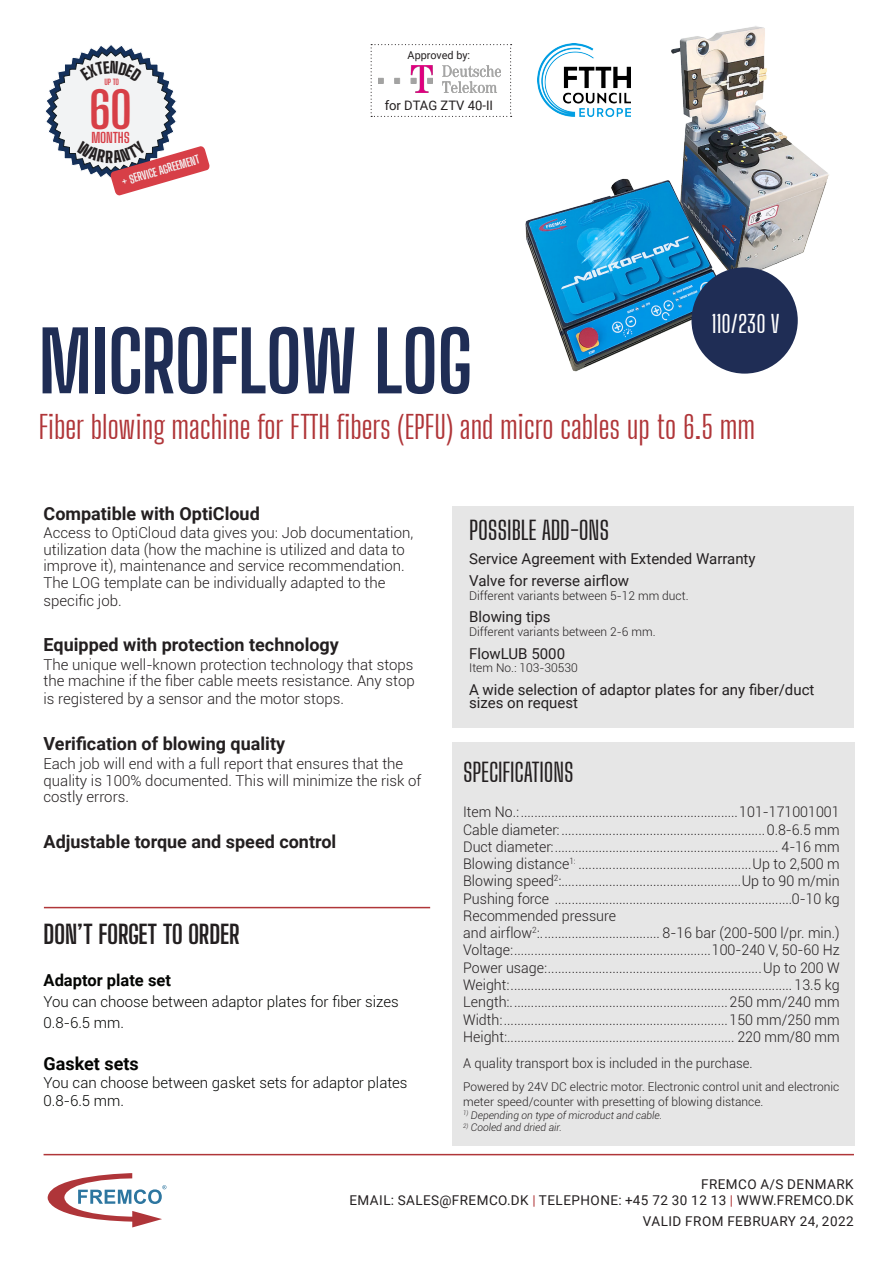
<style>
.page{position:relative;width:893px;height:1263px;background:#fff}
.page>*{position:absolute;margin:0;border:0;box-sizing:border-box;transform-origin:0 0}
.t1{font:700 82.5px "Big Shoulders Display";letter-spacing:-.015em;color:#1f2d55}
.t2{font:700 49.8px "Big Shoulders Display";color:#d73f47}
.t3{font:31.5px "Big Shoulders Display";letter-spacing:-.005em;color:#b03639}
.t4{font:500 25.5px "Big Shoulders Display";letter-spacing:-.01em;color:#231f20}
.t5{font:700 25.5px "Big Shoulders Display";letter-spacing:-.015em;color:#231f20}
.t6{font:500 24px "Big Shoulders Display";color:#fff}
.t7{font:700 18px "Roboto";color:#231f20}
.t8{font:700 18px "Roboto";color:#040503}
.t9{font:700 16.5px "Roboto";color:#040503}
.t10{font:300 15px/16.5px "Roboto";color:#231f20}
.t11{font:15px/13.5px "Roboto";color:#231f20}
.t12{font:300 15px/21px "Roboto";color:#040503}
.t13{font:300 14.55px/17.2px "Roboto";color:#231f20}
.t14{font:700 13.95px "Big Shoulders Display";letter-spacing:-.01em;color:#d73f47}
.t15{font:13.5px/16.2px "Roboto";letter-spacing:.035em;color:#231f20;text-align:right}
.t16{font:300 13.5px "Roboto";color:#231f20}
.t17{font:13.05px "Roboto";color:#231f20}
.t18{font:300 12px/14.4px "Roboto";color:#231f20}
.t19{font:700 11.1px "Big Shoulders Display";color:#f2f3f4}
.t20{font:10.8px "Roboto";letter-spacing:-.005em;color:#231f20}
.t21{font:italic 300 10.5px "Roboto";color:#231f20}
.t22{font:700 7.95px "Big Shoulders Display";color:#d73f47}
.s1{color:#b03639}
</style>
<div class="page">
<img style="left:512px;top:26px;width:317px;height:348px">
<svg style="left:371px;top:44px;width:141px;height:73px"></svg>
<div style="left:452px;top:506px;width:402px;height:221px;background:#e6e6e6"></div>
<div style="left:452px;top:742px;width:403px;height:404px;background:#e6e6e6"></div>
<svg style="left:47px;top:1173px;width:119px;height:54px"></svg>
<hr style="left:44px;top:1154px;width:810px;height:1px;background:#b03639">
<div style="left:691px;top:267px;width:107px;height:107px;background:#1f2d55;border-radius:50%"></div>
<hr style="left:44px;top:907px;width:386px;height:1px;background:#b03639">
<img style="left:538px;top:43px;width:92px;height:74px">
<svg style="left:46px;top:45px;width:164px;height:151px"></svg>
<p class="t22" style="left:104px;top:77px;width:16px">UP TO</p>
<p class="t2" style="left:89px;top:76px;width:44px">60</p>
<p class="t14" style="left:91px;top:128px;width:40px">MONTHS</p>
<p class="t19" style="left:120px;top:174px;width:82px;rotate:-16deg">+ SERVICE AGREEMENT</p>
<p class="t20" style="left:408px;top:47px;width:64px">Approved by:</p>
<p class="t17" style="left:385px;top:96px;width:110px">for DTAG ZTV 40-II</p>
<p class="t1" style="left:39px;top:305px;width:434px">MICROFLOW LOG</p>
<p class="t6" style="left:711px;top:308px;width:70px">110/230 V</p>
<p class="t3" style="left:39px;top:406px;width:718px">Fiber blowing machine for FTTH fibers (EPFU) and micro cables up to 6.5 mm</p>
<p class="t7" style="left:44px;top:500px;width:218px">Compatible with OptiCloud</p>
<p class="t10" style="left:44px;top:524px;width:371px">Access to OptiCloud data gives you: Job documentation, utilization data (how the machine is utilized and data to improve it), maintenance and service recommendation.<br>The LOG template can be individually adapted to the</p>
<p class="t10" style="left:44px;top:592px;width:80px">specific job.</p>
<p class="t7" style="left:44px;top:632px;width:297px">Equipped with protection technology</p>
<p class="t10" style="left:44px;top:655px;width:373px">The unique well-known protection technology that stops the machine if the fiber cable meets resistance. Any stop</p>
<p class="t10" style="left:44px;top:690px;width:302px">is registered by a sensor and the motor stops.</p>
<p class="t7" style="left:44px;top:731px;width:243px">Verification of blowing quality</p>
<p class="t10" style="left:44px;top:755px;width:379px">Each job will end with a full report that ensures that the quality is 100% documented. This will minimize the risk of costly errors.</p>
<p class="t7" style="left:44px;top:829px;width:294px">Adjustable torque and speed control</p>
<p class="t5" style="left:44px;top:917px;width:198px">DON’T FORGET TO ORDER</p>
<p class="t9" style="left:44px;top:968px;width:129px">Adaptor plate set</p>
<p class="t12" style="left:44px;top:991px;width:357px">You can choose between adaptor plates for fiber sizes<br>0.8-6.5 mm.</p>
<p class="t8" style="left:44px;top:1051px;width:97px">Gasket sets</p>
<p class="t12" style="left:44px;top:1073px;width:366px;line-height:18px">You can choose between gasket sets for adaptor plates<br>0.8-6.5 mm.</p>
<p class="t4" style="left:469px;top:514px;width:142px">POSSIBLE ADD-ONS</p>
<p class="t11" style="left:469px;top:551px;width:288px">Service Agreement with Extended Warranty</p>
<p class="t11" style="left:469px;top:574px;width:161px">Valve for reverse airflow</p>
<p class="t18" style="left:469px;top:588px;width:221px">Different variants between 5-12 mm duct.</p>
<p class="t11" style="left:469px;top:610px;width:83px">Blowing tips</p>
<p class="t18" style="left:469px;top:624px;width:188px">Different variants between 2-6 mm.</p>
<p class="t11" style="left:469px;top:646px;width:97px">FlowLUB 5000</p>
<p class="t18" style="left:469px;top:660px;width:110px">Item No.: 103-30530</p>
<p class="t11" style="left:469px;top:682px;width:347px">A wide selection of adaptor plates for any fiber/duct sizes on request</p>
<p class="t4" style="left:463px;top:756px;width:112px">SPECIFICATIONS</p>
<p class="t13" style="left:463px;top:803px;width:378px">Item No.:................................................................101-171001001</p>
<p class="t13" style="left:463px;top:820px;width:378px">Cable diameter: ............................................................0.8-6.5 mm</p>
<p class="t13" style="left:463px;top:837px;width:378px">Duct diameter:.................................................................. 4-16 mm</p>
<p class="t13" style="left:463px;top:855px;width:378px">Blowing distance<sup>1:</sup> ...................................................Up to 2,500 m</p>
<p class="t13" style="left:463px;top:872px;width:378px">Blowing speed<sup>2</sup>:.....................................................Up to 90 m/min</p>
<p class="t13" style="left:463px;top:889px;width:378px">Pushing force ......................................................................0-10 kg</p>
<p class="t13" style="left:463px;top:906px;width:378px">Recommended pressure<br>and airflow<sup>2</sup>:................................... 8-16 bar (200-500 l/pr. min.)</p>
<p class="t13" style="left:463px;top:941px;width:378px">Voltage:..........................................................100-240 V, 50-60 Hz</p>
<p class="t13" style="left:463px;top:958px;width:378px">Power usage:...............................................................Up to 200 W</p>
<p class="t13" style="left:463px;top:976px;width:378px">Weight:................................................................................... 13.5 kg</p>
<p class="t13" style="left:463px;top:993px;width:378px">Length:................................................................250 mm/240 mm</p>
<p class="t13" style="left:463px;top:1010px;width:378px">Width:..................................................................150 mm/250 mm</p>
<p class="t13" style="left:463px;top:1027px;width:378px">Height:................................................................... 220 mm/80 mm</p>
<p class="t16" style="left:463px;top:1054px;width:291px">A quality transport box is included in the purchase.</p>
<p class="t18" style="left:463px;top:1079px;width:378px">Powered by 24V DC electric motor. Electronic control unit and electronic meter speed/counter with presetting of blowing distance.</p>
<p class="t21" style="left:463px;top:1107px;width:201px"><sup>1)</sup> Depending on type of microduct and cable.</p>
<p class="t21" style="left:463px;top:1120px;width:100px"><sup>2)</sup> Cooled and dried air.</p>
<p class="t15" style="left:349px;top:1175px;width:506px">FREMCO A/S DENMARK<br>EMAIL: SALES@FREMCO.DK <span class="s1">|</span> TELEPHONE: +45 72 30 12 13 <span class="s1">|</span> WWW.FREMCO.DK</p>
<p class="t15" style="left:643px;top:1212px;width:212px">VALID FROM FEBRUARY 24, 2022</p>
</div>
